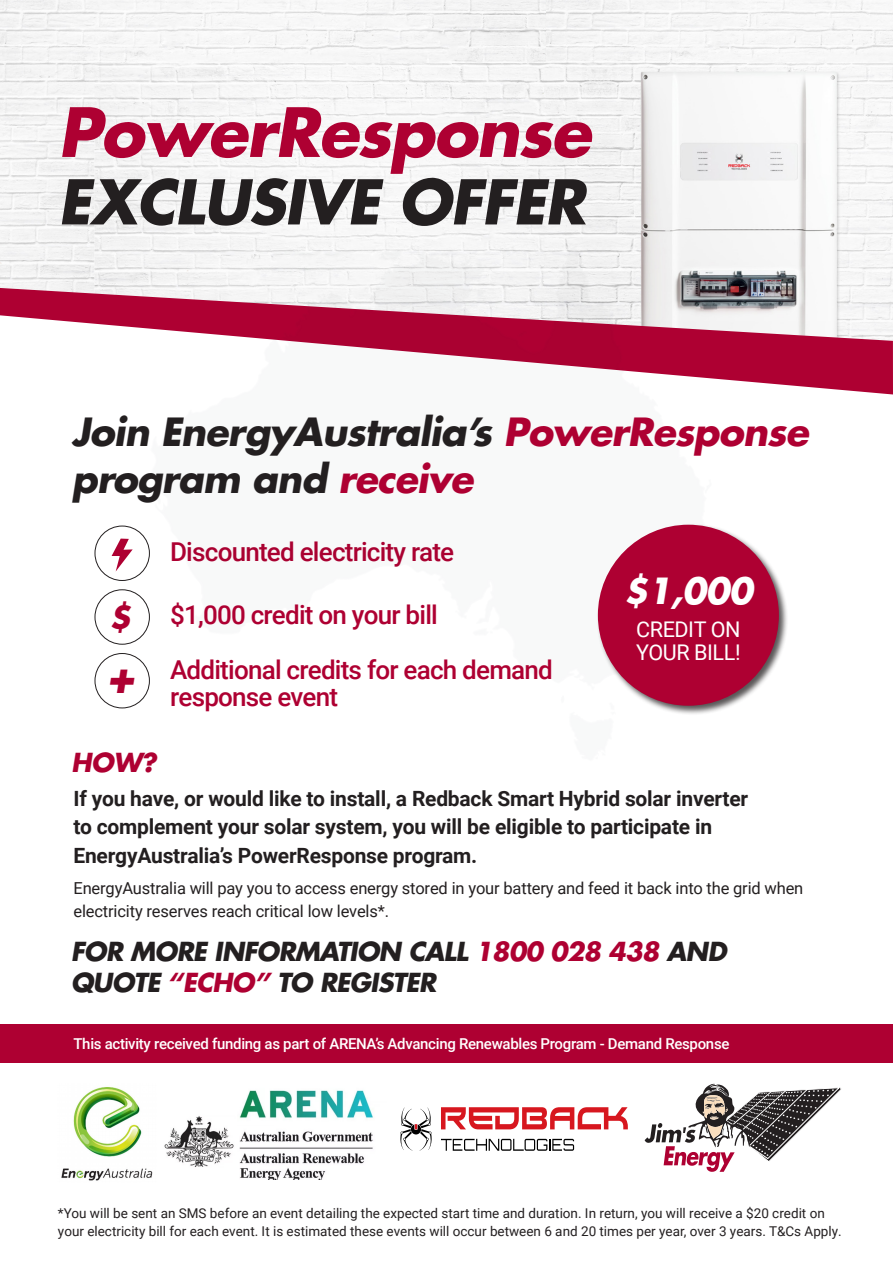
<style>
.page{position:relative;width:893px;height:1263px;background:#fff}
.page>*{position:absolute;margin:0;border:0;box-sizing:border-box;transform-origin:0 0}
.t1{font:italic 700 66px "Futura";letter-spacing:-.02em;color:#ae0032}
.t2{font:italic 700 60px "Futura";letter-spacing:-.02em;color:#231f20}
.t3{font:italic 700 45.6px "Futura";color:#ae0032}
.t4{font:italic 700 37.8px/47.5px "Futura";letter-spacing:-.02em;color:#231f20}
.t5{font:italic 700 35.1px "Futura";color:#fff}
.t6{font:italic 700 31.65px "Futura";color:#ae0032}
.t7{font:500 26.1px/27px "Roboto";letter-spacing:-.03em;color:#ae0032}
.t8{font:italic 700 25.5px/31.2px "Futura";letter-spacing:-.03em;color:#231f20}
.t9{font:italic 700 25.5px "Futura";color:#ae0032}
.t10{font:21.6px/23.1px "Roboto";letter-spacing:-.02em;color:#fff}
.t11{font:700 21px/28.5px "Roboto";letter-spacing:-.01em;color:#231f20}
.t12{font:16.5px/22.5px "Roboto";letter-spacing:-.01em;color:#231f20}
.t13{font:500 15px "Roboto";letter-spacing:-.02em;color:#fff}
.t14{font:13.5px/18px "Roboto";color:#231f20}
.s1{color:#ae0032}
</style>
<div class="page">
<img style="left:0;top:117px;width:94px;height:171px">
<img style="left:0;top:0;width:893px;height:117px">
<img style="left:61px;top:1087px;width:92px;height:94px">
<img style="left:94px;top:63px;width:799px;height:225px">
<svg style="left:645px;top:1084px;width:196px;height:88px"></svg>
<svg style="left:0;top:288px;width:893px;height:106px"></svg>
<svg style="left:441px;top:1107px;width:187px;height:22px"></svg>
<svg style="left:441px;top:1139px;width:133px;height:12px"></svg>
<svg style="left:400px;top:1107px;width:32px;height:44px"></svg>
<div style="left:94px;top:526px;width:56px;height:55px;border:1px solid #231f20;border-radius:50%"></div>
<svg style="left:112px;top:539px;width:21px;height:32px"></svg>
<img style="left:149px;top:218px;width:595px;height:469px">
<div style="left:596px;top:523px;width:193px;height:192px;background:#231f20;opacity:.75"></div>
<div style="left:598px;top:525px;width:181px;height:181px;background:#ae0032;border-radius:50%"></div>
<div style="left:94px;top:589px;width:56px;height:56px;border:1px solid #231f20;border-radius:50%"></div>
<div style="left:0;top:1024px;width:893px;height:39px;background:#ae0032"></div>
<div style="left:94px;top:653px;width:56px;height:55px;border:1px solid #231f20;border-radius:50%"></div>
<img style="left:164px;top:1090px;width:210px;height:90px">
<p class="t1" style="left:58px;top:86px;width:534px">PowerResponse</p>
<p class="t2" style="left:58px;top:160px;width:529px">EXCLUSIVE OFFER</p>
<p class="t4" style="left:72px;top:407px;width:738px">Join EnergyAustralia’s <span class="s1">PowerResponse </span>program and <span class="s1">receive</span></p>
<p class="t6" style="left:109px;top:595px;width:23px">$</p>
<p class="t3" style="left:105px;top:644px;width:33px">+</p>
<p class="t7" style="left:170px;top:537px;width:286px">Discounted electricity rate</p>
<p class="t7" style="left:170px;top:600px;width:269px">$1,000 credit on your bill</p>
<p class="t7" style="left:170px;top:655px;width:384px">Additional credits for each demand response event</p>
<p class="t9" style="left:71px;top:745px;width:87px">HOW?</p>
<p class="t5" style="left:624px;top:566px;width:130px">$1,000</p>
<p class="t10" style="left:636px;top:616px;width:106px">CREDIT ON<br>YOUR BILL!</p>
<p class="t11" style="left:74px;top:783px;width:676px">If you have, or would like to install, a Redback Smart Hybrid solar inverter to complement your solar system, you will be eligible to participate in<br>EnergyAustralia’s PowerResponse program.</p>
<p class="t12" style="left:74px;top:876px;width:731px">EnergyAustralia will pay you to access energy stored in your battery and feed it back into the grid when electricity reserves reach critical low levels*.</p>
<p class="t8" style="left:71px;top:935px;width:657px">FOR MORE INFORMATION CALL <span class="s1">1800 028 438</span> AND<br>QUOTE <span class="s1">“ECHO”</span> TO REGISTER</p>
<p class="t13" style="left:74px;top:1033px;width:657px">This activity received funding as part of ARENA’s Advancing Renewables Program - Demand Response</p>
<p class="t14" style="left:58px;top:1203px;width:785px">*You will be sent an SMS before an event detailing the expected start time and duration. In return, you will receive a $20 credit on your electricity bill for each event. It is estimated these events will occur between 6 and 20 times per year, over 3 years. T&amp;Cs Apply.</p>
</div>
